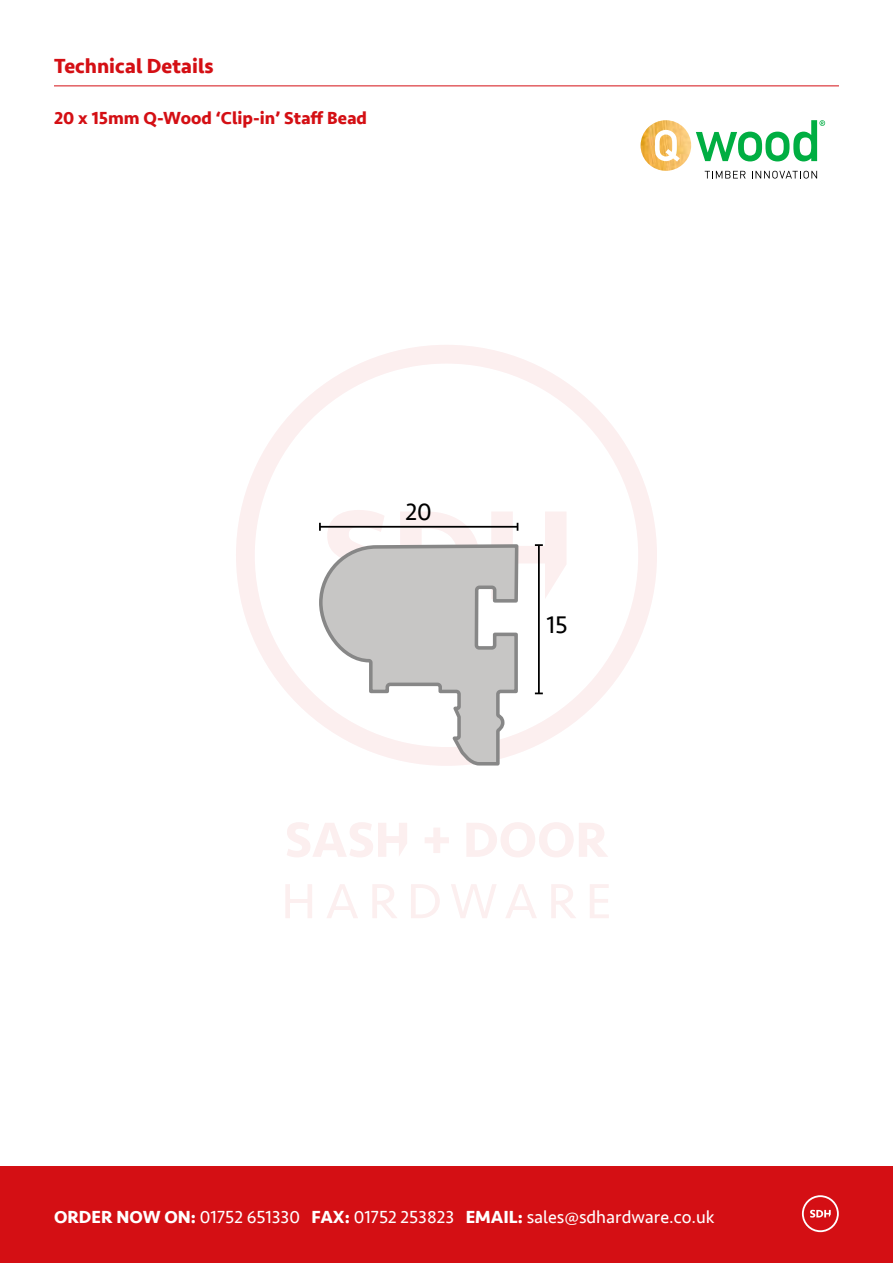
<style>
.page{position:relative;width:893px;height:1263px;background:#fff}
.page>*{position:absolute;margin:0;border:0;box-sizing:border-box;transform-origin:0 0}
.t1{font:24.75px "Seravek";color:#000}
.t2{font:700 21px "Seravek";color:#d40f14}
.t3{font:18px "Seravek";color:#fff}
.t4{font:700 18px "Seravek";color:#d40f14}
.s1{font-weight:700}
</style>
<div class="page">
<svg style="left:236px;top:345px;width:421px;height:383px"></svg>
<svg style="left:287px;top:822px;width:30px;height:35px"></svg>
<svg style="left:520px;top:822px;width:88px;height:35px"></svg>
<svg style="left:285px;top:884px;width:27px;height:34px"></svg>
<svg style="left:520px;top:884px;width:17px;height:34px"></svg>
<svg style="left:551px;top:884px;width:25px;height:34px"></svg>
<svg style="left:590px;top:884px;width:19px;height:34px"></svg>
<div style="left:0;top:1166px;width:893px;height:97px;background:#d40f14"></div>
<svg style="left:802px;top:1195px;width:37px;height:37px"></svg>
<hr style="left:54px;top:85px;width:785px;height:1px;background:#d40f14">
<svg style="left:705px;top:171px;width:41px;height:8px"></svg>
<svg style="left:752px;top:171px;width:65px;height:8px"></svg>
<img style="left:641px;top:120px;width:50px;height:51px">
<svg style="left:655px;top:130px;width:25px;height:32px"></svg>
<svg style="left:696px;top:120px;width:129px;height:41px"></svg>
<svg style="left:317px;top:542px;width:203px;height:376px"></svg>
<svg style="left:319px;top:510px;width:248px;height:254px"></svg>
<p class="t2" style="left:54px;top:50px;width:161px">Technical Details</p>
<p class="t4" style="left:54px;top:103px;width:315px">20 x 15mm Q-Wood ‘Clip-in’ Staff Bead</p>
<h1 class="t1" style="left:406px;top:493px;width:28px">20</h1>
<h1 class="t1" style="left:547px;top:605px;width:23px">15</h1>
<p class="t3" style="left:54px;top:1203px;width:662px"><span class="s1">ORDER NOW ON:</span> 01752 651330 <span class="s1">FAX:</span> 01752 253823 <span class="s1">EMAIL:</span> sales@sdhardware.co.uk</p>
</div>
